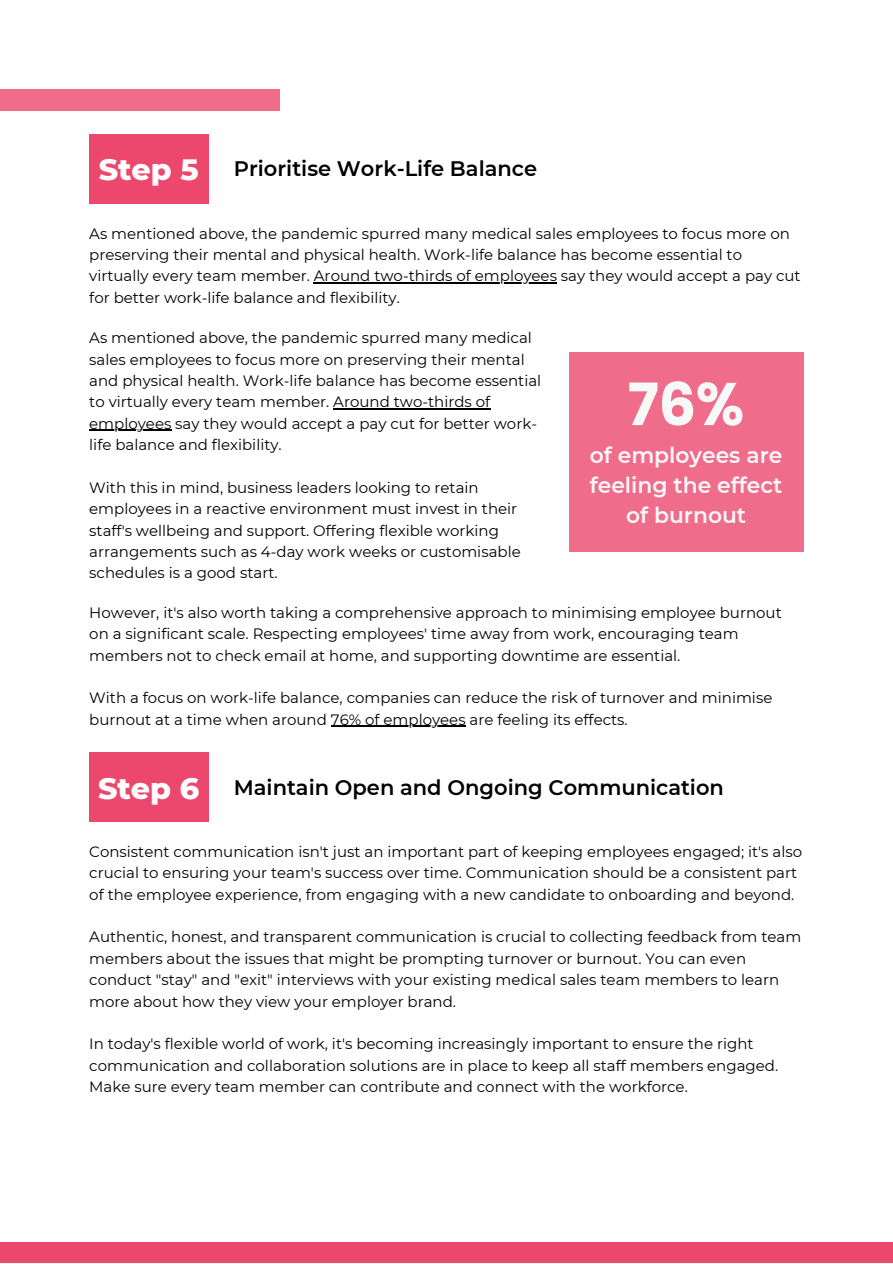
<style>
.page{position:relative;width:893px;height:1264px;background:#fff}
.page>*{position:absolute;margin:0;border:0;box-sizing:border-box;transform-origin:0 0}
.t1{font:700 59.55px "Poppins";color:#f8f8f8}
.t2{font:600 21.75px/29.8px "Montserrat";color:#f8f8f8;text-align:center}
.t3{font:600 21px "Montserrat";color:#000}
.t4{font:15px/21.3px "Montserrat";color:#000}
.s1{font-weight:800;font-size:30px;color:#fff}
</style>
<div class="page">
<div style="left:0;top:1242px;width:892px;height:20px;background:#ec486e"></div>
<div style="left:0;top:89px;width:279px;height:21px;background:#ef6c8b"></div>
<div style="left:89px;top:753px;width:119px;height:69px;background:#ec486e"></div>
<hr style="left:314px;top:282px;width:243px;height:1px;background:#000">
<div style="left:89px;top:135px;width:119px;height:69px;background:#ec486e"></div>
<div style="left:568px;top:352px;width:235px;height:200px;background:#ef6c8b"></div>
<hr style="left:333px;top:408px;width:157px;height:1px;background:#000">
<hr style="left:89px;top:430px;width:82px;height:1px;background:#000">
<hr style="left:331px;top:725px;width:134px;height:2px;background:#000">
<h3 class="t3" style="left:99px;top:156px;width:440px"><span class="s1">Step 5</span> Prioritise Work-Life Balance</h3>
<p class="t4" style="left:89px;top:222px;width:713px">As mentioned above, the pandemic spurred many medical sales employees to focus more on preserving their mental and physical health. Work-life balance has become essential to virtually every team member. Around two-thirds of employees say they would accept a pay cut for better work-life balance and flexibility.</p>
<p class="t4" style="left:89px;top:327px;width:453px">As mentioned above, the pandemic spurred many medical sales employees to focus more on preserving their mental and physical health. Work-life balance has become essential to virtually every team member. Around two-thirds of employees say they would accept a pay cut for better work&shy;life balance and flexibility.</p>
<p class="t4" style="left:89px;top:477px;width:433px">With this in mind, business leaders looking to retain employees in a reactive environment must invest in their staff's wellbeing and support. Offering flexible working arrangements such as 4-day work weeks or customisable schedules is a good start.</p>
<p class="t4" style="left:89px;top:602px;width:694px">However, it's also worth taking a comprehensive approach to minimising employee burnout on a significant scale. Respecting employees' time away from work, encouraging team members not to check email at home, and supporting downtime are essential.</p>
<p class="t4" style="left:89px;top:687px;width:684px">With a focus on work-life balance, companies can reduce the risk of turnover and minimise burnout at a time when around 76% of employees are feeling its effects.</p>
<h1 class="t1" style="left:628px;top:362px;width:117px">76%</h1>
<h2 class="t2" style="left:589px;top:440px;width:194px">of employees are feeling the effect of burnout</h2>
<h3 class="t3" style="left:98px;top:774px;width:627px"><span class="s1">Step 6</span> Maintain Open and Ongoing Communication</h3>
<p class="t4" style="left:89px;top:840px;width:714px">Consistent communication isn't just an important part of keeping employees engaged; it's also crucial to ensuring your team's success over time. Communication should be a consistent part of the employee experience, from engaging with a new candidate to onboarding and beyond.</p>
<p class="t4" style="left:89px;top:926px;width:713px">Authentic, honest, and transparent communication is crucial to collecting feedback from team members about the issues that might be prompting turnover or burnout. You can even conduct "stay" and "exit" interviews with your existing medical sales team members to learn more about how they view your employer brand.</p>
<p class="t4" style="left:89px;top:1033px;width:690px">In today's flexible world of work, it's becoming increasingly important to ensure the right communication and collaboration solutions are in place to keep all staff members engaged.<br>Make sure every team member can contribute and connect with the workforce.</p>
</div>
